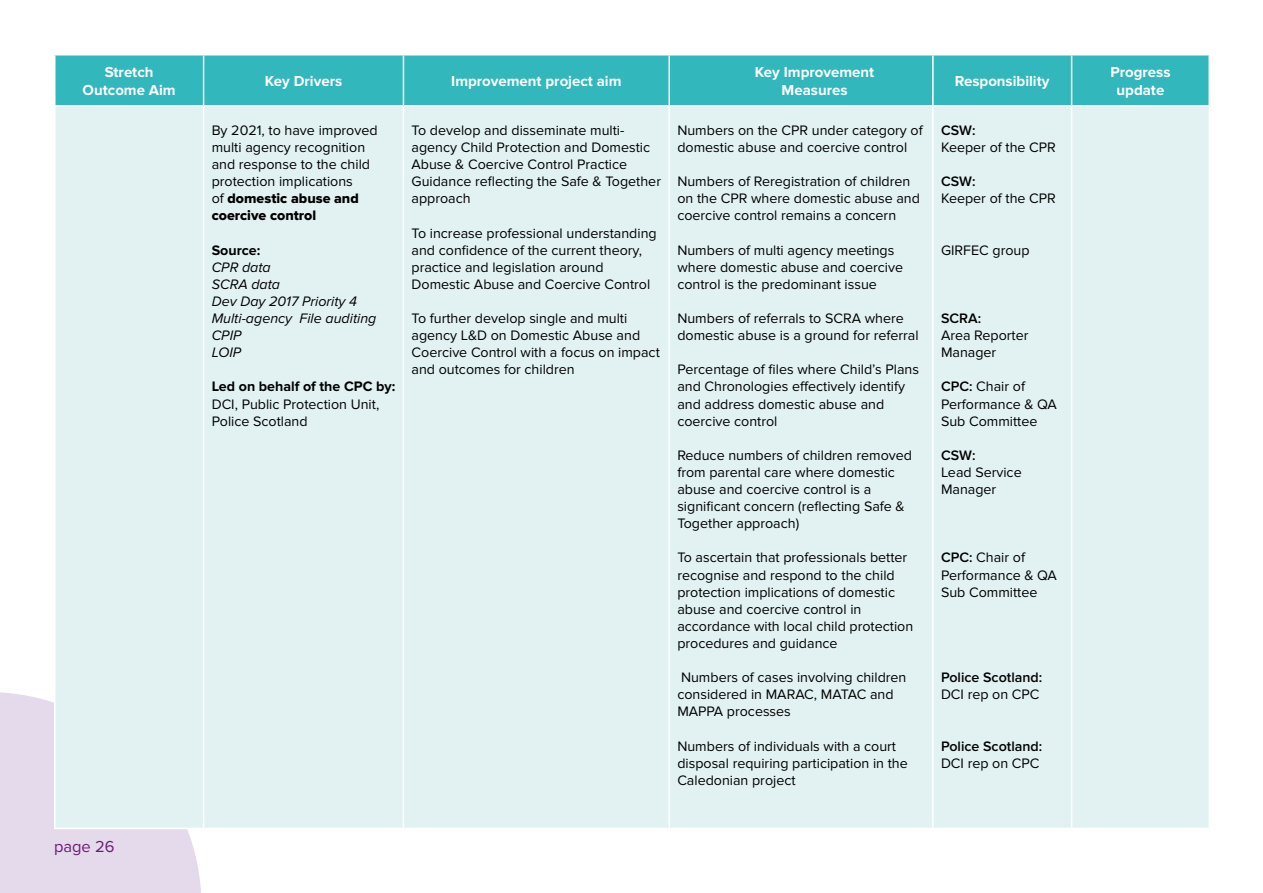
<style>
.page{position:relative;width:1263px;height:893px;background:#fff}
.page>*{position:absolute;margin:0;border:0;box-sizing:border-box;transform-origin:0 0}
.t1{font:16.5px "Proxima Nova";color:#6d1c74}
.t2{font:700 15px/18px "Proxima Nova";color:#fff;text-align:center}
.t3{font:14.25px/17.1px "Proxima Nova";color:#000}
.t4{font:italic 14.25px/17.1px "Proxima Nova";color:#000}
.t5{font:600 14.25px "Proxima Nova";color:#000}
.t6{font:14.25px/17.1px "Proxima Nova Extrabld";color:#000}
.t7{font:700 14.25px "Proxima Nova";color:#000}
.s1{font-family:"Proxima Nova"}
.s2{font-weight:600}
</style>
<div class="page">
<div style="left:0;top:692px;width:201px;height:201px;background:#e4daeb"></div>
<div style="left:56px;top:56px;width:1152px;height:49px;background:#31b7bc"></div>
<div style="left:56px;top:107px;width:1152px;height:721px;background:#e2f2f3"></div>
<hr style="left:203px;top:56px;width:1px;height:49px;background:#fff">
<hr style="left:403px;top:56px;width:1px;height:49px;background:#fff">
<hr style="left:668px;top:56px;width:2px;height:49px;background:#fff">
<hr style="left:932px;top:56px;width:2px;height:49px;background:#fff">
<hr style="left:1071px;top:56px;width:1px;height:49px;background:#fff">
<hr style="left:54px;top:107px;width:2px;height:721px;background:#fff">
<hr style="left:203px;top:107px;width:1px;height:721px;background:#fff">
<hr style="left:403px;top:107px;width:1px;height:721px;background:#fff">
<hr style="left:668px;top:107px;width:2px;height:721px;background:#fff">
<hr style="left:932px;top:107px;width:2px;height:721px;background:#fff">
<hr style="left:1071px;top:107px;width:1px;height:721px;background:#fff">
<hr style="left:54px;top:828px;width:150px;height:1px;background:#fff">
<p class="t2" style="left:83px;top:64px;width:95px">Stretch<br>Outcome Aim</p>
<p class="t2" style="left:265px;top:73px;width:79px">Key Drivers</p>
<p class="t2" style="left:451px;top:73px;width:172px">Improvement project aim</p>
<p class="t2" style="left:755px;top:64px;width:121px">Key Improvement<br>Measures</p>
<p class="t2" style="left:955px;top:73px;width:96px">Responsibility</p>
<p class="t2" style="left:1110px;top:64px;width:62px">Progress update</p>
<p class="t3" style="left:212px;top:122px;width:167px">By 2021, to have improved multi agency recognition and response to the child protection implications</p>
<p class="t6" style="left:212px;top:190px;width:149px"><span class="s1">of</span> domestic abuse and coercive control</p>
<p class="t7" style="left:212px;top:242px;width:50px">Source:</p>
<p class="t4" style="left:212px;top:259px;width:166px">CPR data<br>SCRA data<br>Dev Day 2017 Priority 4<br>Multi-agency File auditing<br>CPIP<br>LOIP</p>
<p class="t7" style="left:212px;top:378px;width:185px">Led on behalf of the CPC by:</p>
<p class="t3" style="left:212px;top:395px;width:169px">DCI, Public Protection Unit,<br>Police Scotland</p>
<p class="t3" style="left:677px;top:122px;width:247px">Numbers on the CPR under category of domestic abuse and coercive control</p>
<p class="t3" style="left:677px;top:173px;width:244px">Numbers of Reregistration of children on the CPR where domestic abuse and coercive control remains a concern</p>
<p class="t3" style="left:677px;top:242px;width:227px">Numbers of multi agency meetings where domestic abuse and coercive control is the predominant issue</p>
<p class="t3" style="left:677px;top:310px;width:243px">Numbers of referrals to SCRA where domestic abuse is a ground for referral</p>
<p class="t3" style="left:677px;top:361px;width:243px">Percentage of files where Child’s Plans and Chronologies effectively identify and address domestic abuse and coercive control</p>
<p class="t3" style="left:677px;top:447px;width:236px">Reduce numbers of children removed from parental care where domestic abuse and coercive control is a significant concern (reflecting Safe &amp;<br>Together approach)</p>
<p class="t3" style="left:677px;top:549px;width:237px">To ascertain that professionals better recognise and respond to the child protection implications of domestic abuse and coercive control in accordance with local child protection procedures and guidance</p>
<p class="t3" style="left:677px;top:669px;width:231px">Numbers of cases involving children considered in MARAC, MATAC and<br>MAPPA processes</p>
<p class="t3" style="left:677px;top:737px;width:232px">Numbers of individuals with a court disposal requiring participation in the<br>Caledonian project</p>
<p class="t5" style="left:941px;top:122px;width:36px">CSW:</p>
<p class="t3" style="left:941px;top:139px;width:116px">Keeper of the CPR</p>
<p class="t5" style="left:941px;top:173px;width:36px">CSW:</p>
<p class="t3" style="left:941px;top:190px;width:116px">Keeper of the CPR</p>
<p class="t3" style="left:941px;top:242px;width:90px">GIRFEC group</p>
<p class="t3" style="left:412px;top:122px;width:251px">To develop and disseminate multi&shy;agency Child Protection and Domestic<br>Abuse &amp; Coercive Control Practice<br>Guidance reflecting the Safe &amp; Together approach</p>
<p class="t3" style="left:412px;top:224px;width:247px">To increase professional understanding and confidence of the current theory, practice and legislation around Domestic Abuse and Coercive Control</p>
<p class="t3" style="left:412px;top:310px;width:250px">To further develop single and multi agency L&amp;D on Domestic Abuse and Coercive Control with a focus on impact and outcomes for children</p>
<p class="t5" style="left:941px;top:310px;width:42px">SCRA:</p>
<p class="t3" style="left:941px;top:327px;width:89px">Area Reporter<br>Manager</p>
<p class="t3" style="left:941px;top:378px;width:117px"><span class="s2">CPC:</span> Chair of<br>Performance &amp; QA<br>Sub Committee</p>
<p class="t5" style="left:941px;top:447px;width:36px">CSW:</p>
<p class="t3" style="left:941px;top:464px;width:82px">Lead Service<br>Manager</p>
<p class="t3" style="left:941px;top:549px;width:117px"><span class="s2">CPC:</span> Chair of<br>Performance &amp; QA<br>Sub Committee</p>
<p class="t5" style="left:941px;top:669px;width:103px">Police Scotland:</p>
<p class="t3" style="left:941px;top:686px;width:100px">DCI rep on CPC</p>
<p class="t5" style="left:941px;top:738px;width:103px">Police Scotland:</p>
<p class="t3" style="left:941px;top:755px;width:100px">DCI rep on CPC</p>
<p class="t1" style="left:54px;top:837px;width:62px">page 26</p>
</div>
